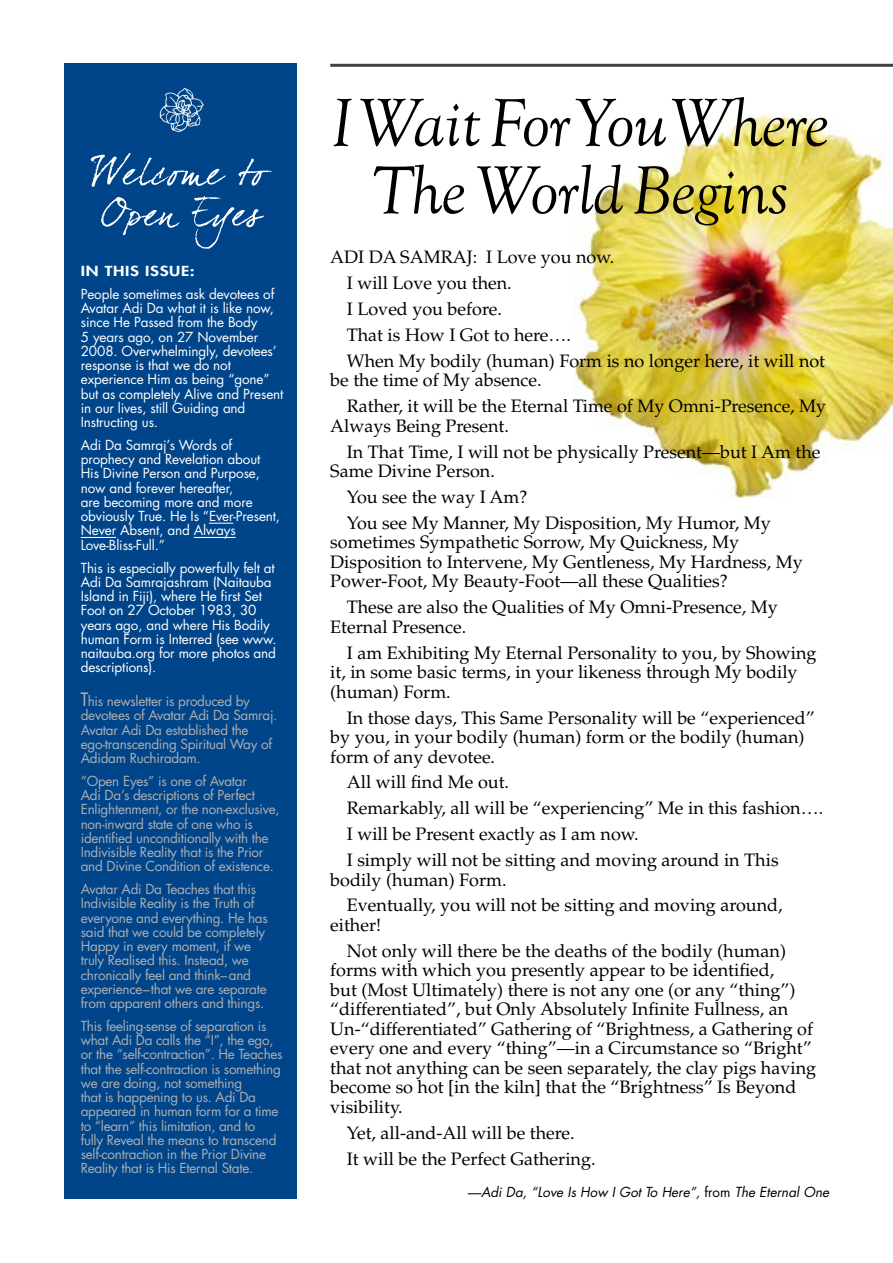
<style>
.page{position:relative;width:893px;height:1263px;background:#fff}
.page>*{position:absolute;margin:0;border:0;box-sizing:border-box;transform-origin:0 0}
.t1{font:italic 70.5px/67.5px "Goudy Old Style T";letter-spacing:-.01em;color:#000;text-align:center}
.t2{font:18px/26px "Palatino";color:#000}
.t3{font:13.5px/14.2px "Futura";letter-spacing:-.02em;color:#adafb2}
.t4{font:13.5px/14.2px "Futura";letter-spacing:-.01em;color:#fff}
.t5{font:italic 13.5px "Futura";color:#000}
.t6{font:800 13.5px "Futura";letter-spacing:.04em;color:#fff;scale:1.25 1}
.s1{font-size:18px}
.s2{font-style:normal}
</style>
<div class="page">
<img style="left:574px;top:115px;width:319px;height:382px">
<div style="left:64px;top:64px;width:232px;height:1135px;background:#00458a"></div>
<hr style="left:330px;top:64px;width:563px;height:3px;background:#414042">
<svg style="left:209px;top:523px;width:24px;height:1px"></svg>
<hr style="left:81px;top:537px;width:35px;height:1px;background:#fff">
<hr style="left:194px;top:537px;width:42px;height:1px;background:#fff">
<svg style="left:160px;top:88px;width:44px;height:44px"></svg>
<svg style="left:101px;top:196px;width:163px;height:53px"></svg>
<svg style="left:91px;top:153px;width:181px;height:34px"></svg>
<p class="t6" style="left:81px;top:262px;width:93px">IN THIS ISSUE:</p>
<p class="t4" style="left:81px;top:287px;width:204px">People sometimes ask devotees of<br>Avatar Adi Da what it is like now, since He Passed from the Body<br>5 years ago, on 27 November<br>2008. Overwhelmingly, devotees’ response is that we do not experience Him as being “gone” but as completely Alive and Present in our lives, still Guiding and<br>Instructing us.</p>
<p class="t4" style="left:81px;top:438px;width:201px">Adi Da Samraj’s Words of prophecy and Revelation about<br>His Divine Person and Purpose, now and forever hereafter,<br>are becoming more and more obviously True. He Is “Ever-Present,<br>Never Absent, and Always<br>Love-Bliss-Full.”</p>
<p class="t4" style="left:81px;top:560px;width:197px">This is especially powerfully felt at<br>Adi Da Samrajashram (Naitauba<br>Island in Fiji), where He first Set<br>Foot on 27 October 1983, 30 years ago, and where His Bodily human Form is Interred (see www. naitauba.org for more photos and descriptions).</p>
<p class="t3" style="left:81px;top:694px;width:198px"><span class="s1">T</span>his newsletter is produced by devotees of Avatar Adi Da Samraj.<br>Avatar Adi Da established the ego-transcending Spiritual Way of<br>Adidam Ruchiradam.</p>
<p class="t3" style="left:81px;top:773px;width:200px">“Open Eyes” is one of Avatar<br>Adi Da’s descriptions of Perfect Enlightenment, or the non-exclusive, non-inward state of one who is identified unconditionally with the Indivisible Reality that is the Prior and Divine Condition of existence.</p>
<p class="t3" style="left:81px;top:882px;width:189px">Avatar Adi Da Teaches that this<br>Indivisible Reality is the Truth of everyone and everything. He has said that we could be completely<br>Happy in every moment, if we truly Realised this. Instead, we chronically feel and think–and experience–that we are separate from apparent others and things.</p>
<p class="t3" style="left:81px;top:1018px;width:203px">This feeling-sense of separation is what Adi Da calls the “I”, the ego, or the “self-contraction”. He Teaches that the self-contraction is something we are doing, not something<br>that is happening to us. Adi Da appeared in human form for a time to “learn” this limitation, and to<br>fully Reveal the means to transcend self-contraction in the Prior Divine Reality that is His Eternal State.</p>
<h1 class="t1" style="left:330px;top:91px;width:500px">I Wait For You Where<br>The World Begins</h1>
<p class="t2" style="left:347px;top:245px;width:480px;text-indent:-17px">ADI DA SAMRAJ: I Love you now.<br>I will Love you then.<br>I Loved you before.<br>That is How I Got to here….<br>When My bodily (human) Form is no longer here, it will not</p>
<p class="t2" style="left:347px;top:368px;width:481px;text-indent:-17px">be the time of My absence.<br>Rather, it will be the Eternal Time of My Omni-Presence, My</p>
<p class="t2" style="left:347px;top:413px;width:475px;text-indent:-17px">Always Being Present.<br>In That Time, I will not be physically Present—but I Am the</p>
<p class="t2" style="left:347px;top:458px;width:425px;text-indent:-17px">Same Divine Person.<br>You see the way I Am?<br>You see My Manner, My Disposition, My Humor, My</p>
<p class="t2" style="left:330px;top:533px;width:474px;line-height:19.5px">sometimes Sympathetic Sorrow, My Quickness, My<br>Disposition to Intervene, My Gentleness, My Hardness, My<br>Power-Foot, My Beauty-Foot—all these Qualities?</p>
<p class="t2" style="left:330px;top:598px;width:449px;line-height:19.5px;text-indent:17px">These are also the Qualities of My Omni-Presence, My<br>Eternal Presence.</p>
<p class="t2" style="left:330px;top:643px;width:488px;line-height:19.5px;text-indent:17px">I am Exhibiting My Eternal Personality to you, by Showing it, in some basic terms, in your likeness through My bodily (human) Form.</p>
<p class="t2" style="left:330px;top:708px;width:486px;line-height:19.5px;text-indent:17px">In those days, This Same Personality will be “experienced” by you, in your bodily (human) form or the bodily (human) form of any devotee.</p>
<p class="t2" style="left:347px;top:770px;width:478px">All will find Me out.<br>Remarkably, all will be “experiencing” Me in this fashion….<br>I will be Present exactly as I am now.<br>I simply will not be sitting and moving around in This</p>
<p class="t2" style="left:347px;top:867px;width:437px;text-indent:-17px">bodily (human) Form.<br>Eventually, you will not be sitting and moving around,</p>
<p class="t2" style="left:347px;top:912px;width:441px;text-indent:-17px">either!<br>Not only will there be the deaths of the bodily (human)</p>
<p class="t2" style="left:330px;top:961px;width:488px;line-height:19.5px">forms with which you presently appear to be identified,<br>but (Most Ultimately) there is not any one (or any “thing”) “differentiated”, but Only Absolutely Infinite Fullness, an Un-“differentiated” Gathering of “Brightness, a Gathering of every one and every “thing”—in a Circumstance so “Bright” that not anything can be seen separately, the clay pigs having become so hot [in the kiln] that the “Brightness” Is Beyond visibility.</p>
<p class="t2" style="left:347px;top:1120px;width:250px">Yet, all-and-All will be there.<br>It will be the Perfect Gathering.</p>
<p class="t5" style="left:467px;top:1183px;width:363px">—Adi Da, “Love Is How I Got To Here”, <span class="s2">from</span> The Eternal One</p>
</div>
